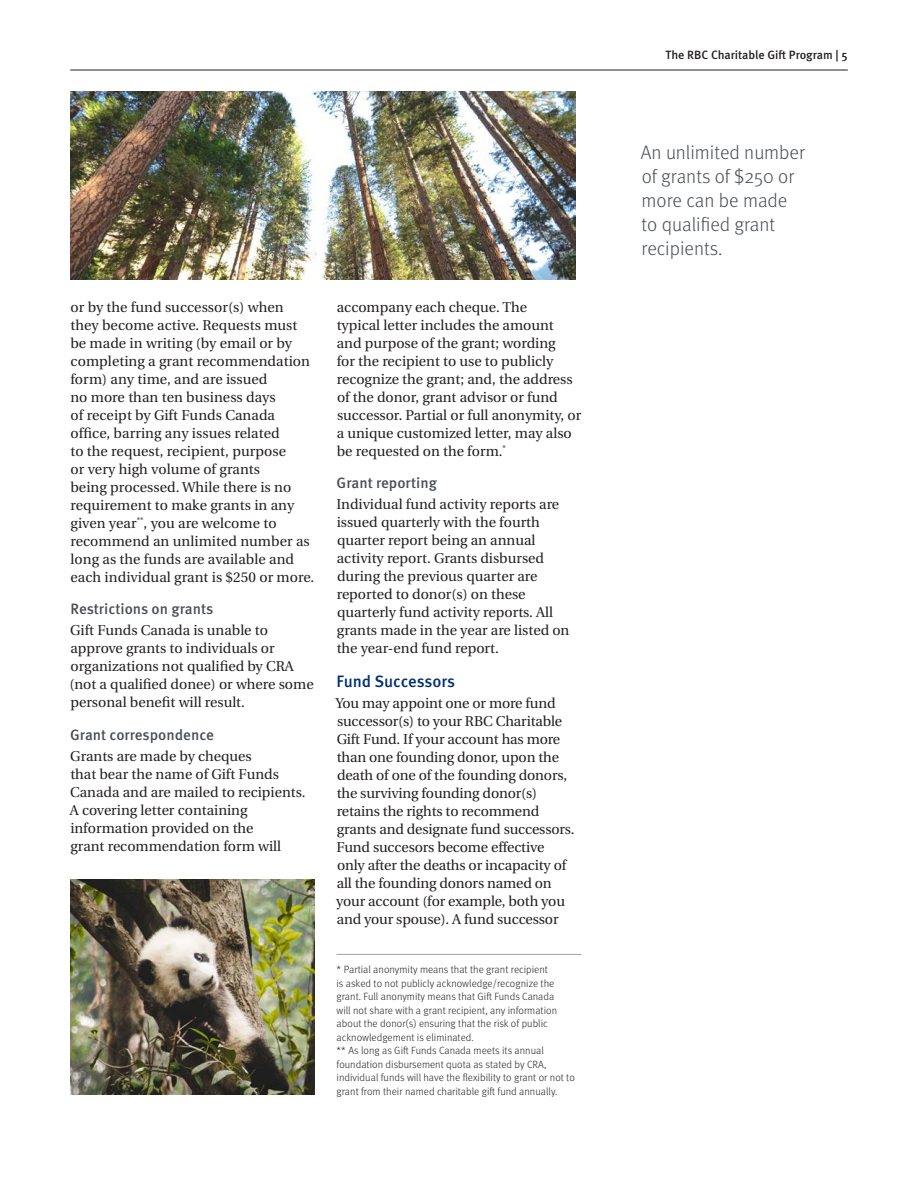
<style>
.page{position:relative;width:918px;height:1188px;background:#fff}
.page>*{position:absolute;margin:0;border:0;box-sizing:border-box;transform-origin:0 0}
._8-Callout_Page_1{font:300 19.5px/24px "Meta OT";color:#4a4f55}
._4-Text_Headline{font:500 16.5px "Meta OT";letter-spacing:-.01em;color:#002f73}
._6-Subhead_L1{font:500 15px "Meta OT";color:#4a4f55}
._5-Body_Copy{font:14.25px/18px "Utopia";color:#231f20}
.t1{font:500 12px "Meta OT";color:#231f20}
._12-Disclaimer{font:300 10.5px/13.5px "Meta OT";letter-spacing:.005em;color:#231f20}
</style>
<div class="page">
<hr style="left:337px;top:954px;width:244px;height:1px;background:#a1a2a6">
<hr style="left:70px;top:70px;width:778px;height:1px;background:#231f20">
<img style="left:70px;top:879px;width:245px;height:216px">
<img style="left:70px;top:92px;width:506px;height:188px">
<p class="_5-Body_Copy" style="left:70px;top:298px;width:245px">or by the fund successor(s) when they become active. Requests must be made in writing (by email or by completing a grant recommendation form) any time, and are issued<br>no more than ten business days<br>of receipt by Gift Funds Canada office, barring any issues related<br>to the request, recipient, purpose<br>or very high volume of grants<br>being processed. While there is no requirement to make grants in any given year<sup>**</sup>, you are welcome to recommend an unlimited number as long as the funds are available and each individual grant is $250 or more.</p>
<p class="_6-Subhead_L1" style="left:70px;top:600px;width:144px">Restrictions on grants</p>
<p class="_5-Body_Copy" style="left:69px;top:622px;width:246px">Gift Funds Canada is unable to approve grants to individuals or organizations not qualified by CRA (not a qualified donee) or where some personal benefit will result.</p>
<p class="_6-Subhead_L1" style="left:70px;top:725px;width:145px">Grant correspondence</p>
<p class="_5-Body_Copy" style="left:70px;top:747px;width:237px">Grants are made by cheques<br>that bear the name of Gift Funds<br>Canada and are mailed to recipients.<br>A covering letter containing information provided on the<br>grant recommendation form will</p>
<p class="_5-Body_Copy" style="left:337px;top:298px;width:246px">accompany each cheque. The<br>typical letter includes the amount and purpose of the grant; wording<br>for the recipient to use to publicly recognize the grant; and, the address of the donor, grant advisor or fund successor. Partial or full anonymity, or a unique customized letter, may also be requested on the form.<sup>*</sup></p>
<p class="_6-Subhead_L1" style="left:337px;top:474px;width:102px">Grant reporting</p>
<p class="_5-Body_Copy" style="left:337px;top:496px;width:234px">Individual fund activity reports are issued quarterly with the fourth quarter report being an annual activity report. Grants disbursed during the previous quarter are reported to donor(s) on these quarterly fund activity reports. All grants made in the year are listed on the year-end fund report.</p>
<p class="_4-Text_Headline" style="left:337px;top:671px;width:120px">Fund Successors</p>
<p class="_5-Body_Copy" style="left:336px;top:695px;width:240px">You may appoint one or more fund successor(s) to your RBC Charitable Gift Fund. If your account has more than one founding donor, upon the death of one of the founding donors, the surviving founding donor(s) retains the rights to recommend grants and designate fund successors.<br>Fund succesors become effective only after the deaths or incapacity of all the founding donors named on your account (for example, both you and your spouse). A fund successor</p>
<p class="_12-Disclaimer" style="left:337px;top:963px;width:240px">* Partial anonymity means that the grant recipient<br>is asked to not publicly acknowledge/recognize the grant. Full anonymity means that Gift Funds Canada<br>will not share with a grant recipient, any information about the donor(s) ensuring that the risk of public acknowledgement is eliminated.<br>** As long as Gift Funds Canada meets its annual foundation disbursement quota as stated by CRA, individual funds will have the flexibility to grant or not to grant from their named charitable gift fund annually.</p>
<p class="t1" style="left:666px;top:47px;width:184px">The RBC Charitable Gift Program | 5</p>
<p class="_8-Callout_Page_1" style="left:641px;top:141px;width:165px">An unlimited number of grants of $250 or more can be made to qualified grant recipients.</p>
</div>
